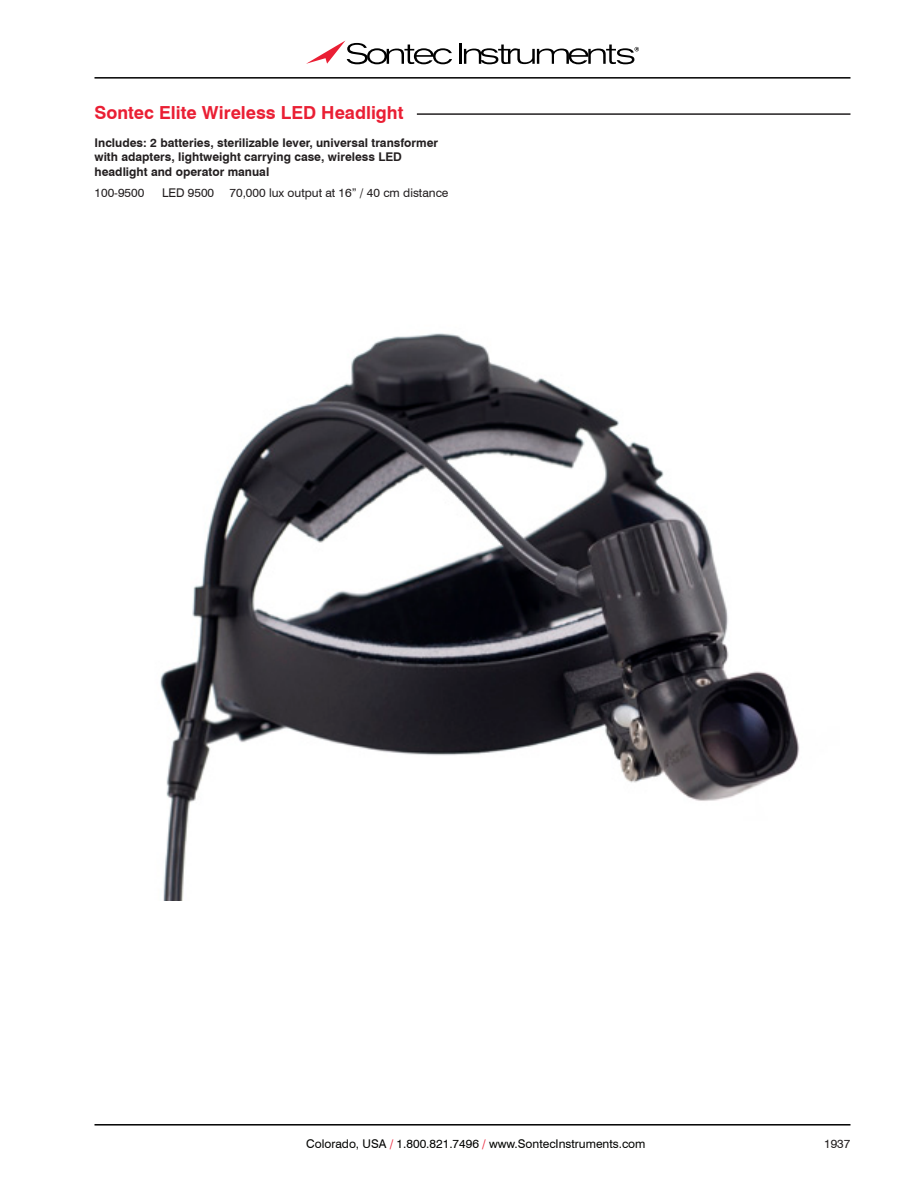
<style>
.page{position:relative;width:918px;height:1188px;background:#fff}
.page>*{position:absolute;margin:0;border:0;box-sizing:border-box;transform-origin:0 0}
.t1{font:700 18px "Swiss 721 BT";color:#ea1f34}
.Description{font:700 12px/14.4px "Swiss 721 BT";color:#231f20}
.t2{font:12px "Swiss 721 BT";color:#040503}
.Item{font:12px "Swiss 721 BT";color:#231f20}
.s1{color:#ea2036}
</style>
<div class="page">
<hr style="left:94px;top:1124px;width:756px;height:2px;background:#000">
<hr style="left:94px;top:77px;width:756px;height:2px;background:#000">
<svg style="left:306px;top:40px;width:146px;height:24px"></svg>
<hr style="left:459px;top:43px;width:3px;height:21px;background:#000">
<svg style="left:464px;top:45px;width:175px;height:19px"></svg>
<img style="left:160px;top:333px;width:640px;height:568px">
<hr style="left:417px;top:113px;width:433px;height:2px;background:#231f20">
<p class="t1" style="left:94px;top:101px;width:311px">Sontec Elite Wireless LED Headlight</p>
<p class="Description" style="left:94px;top:135px;width:345px">Includes: 2 batteries, sterilizable lever, universal transformer with adapters, lightweight carrying case, wireless LED headlight and operator manual</p>
<p class="Item" style="left:94px;top:185px;width:51px">100-9500</p>
<p class="Item" style="left:162px;top:185px;width:54px">LED 9500</p>
<p class="Item" style="left:230px;top:185px;width:221px">70,000 lux output at 16” / 40 cm distance</p>
<p class="t2" style="left:306px;top:1136px;width:341px">Colorado, USA <span class="s1">/</span> 1.800.821.7496 <span class="s1">/</span> www.SontecInstruments.com</p>
<p class="Item" style="left:824px;top:1136px;width:28px">1937</p>
</div>
